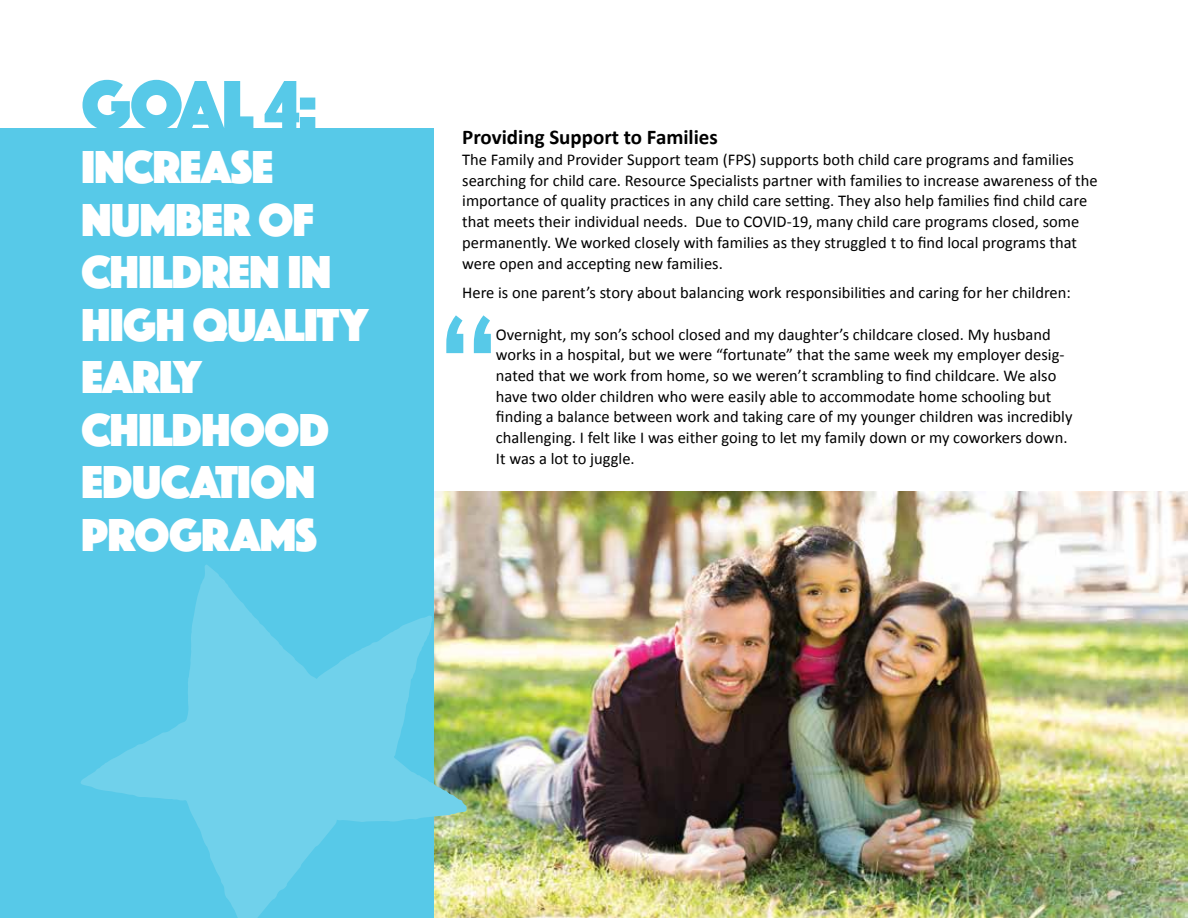
<style>
.page{position:relative;width:1188px;height:918px;background:#fff}
.page>*{position:absolute;margin:0;border:0;box-sizing:border-box;transform-origin:0 0}
.t1{font:72px "Phosphate Solid";color:#57c9e8}
.t2{font:48px/52.5px "Phosphate Solid";letter-spacing:-.02em;color:#fff}
.t3{font:700 21px "Calibri";color:#000}
.t4{font:16.5px/20.7px "Calibri";color:#000}
</style>
<div class="page">
<img style="left:434px;top:491px;width:754px;height:427px">
<div style="left:0;top:129px;width:434px;height:789px;background:#57c9e8"></div>
<svg style="left:81px;top:564px;width:386px;height:354px"></svg>
<svg style="left:446px;top:315px;width:45px;height:38px"></svg>
<h1 class="t1" style="left:81px;top:54px;width:238px">GOAL 4:</h1>
<h2 class="t2" style="left:81px;top:139px;width:289px">INCREASE<br>NUMBER OF<br>CHILDREN IN<br>HIGH QUALITY<br>EARLY<br>CHILDHOOD<br>EDUCATION<br>PROGRAMS</h2>
<p class="t3" style="left:462px;top:124px;width:257px">Providing Support to Families</p>
<p class="t4" style="left:462px;top:149px;width:637px">The Family and Provider Support team (FPS) supports both child care programs and families searching for child care. Resource Specialists partner with families to increase awareness of the importance of quality practices in any child care setting. They also help families find child care that meets their individual needs. Due to COVID-19, many child care programs closed, some permanently. We worked closely with families as they struggled t to find local programs that were open and accepting new families.</p>
<p class="t4" style="left:462px;top:282px;width:610px">Here is one parent’s story about balancing work responsibilities and caring for her children:</p>
<p class="t4" style="left:496px;top:324px;width:578px">Overnight, my son’s school closed and my daughter’s childcare closed. My husband works in a hospital, but we were “fortunate” that the same week my employer desig&shy;nated that we work from home, so we weren’t scrambling to find childcare. We also have two older children who were easily able to accommodate home schooling but finding a balance between work and taking care of my younger children was incredibly challenging. I felt like I was either going to let my family down or my coworkers down.<br>It was a lot to juggle.</p>
</div>
